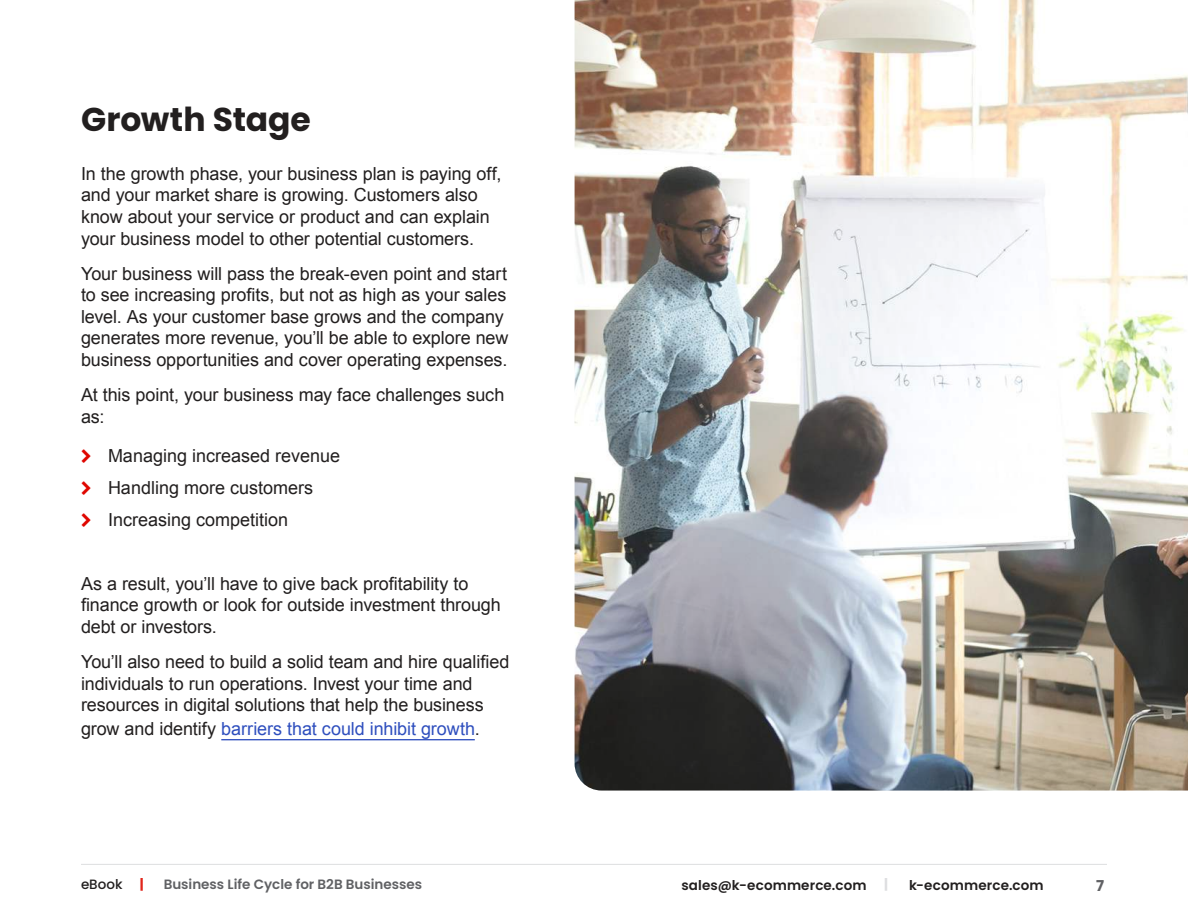
<style>
.page{position:relative;width:1188px;height:918px;background:#fff}
.page>*{position:absolute;margin:0;border:0;box-sizing:border-box;transform-origin:0 0}
.t1{font:700 33px "Poppins";letter-spacing:-.005em;color:#221f1f}
.t2{font:18px/21.6px "Arial";letter-spacing:-.005em;color:#221f1f}
.t3{font:18px "Arial";letter-spacing:-.005em;color:#2f4fbe}
.t4{font:700 15px "Poppins";color:#606164}
.t5{font:600 13.5px "Poppins";letter-spacing:.01em;color:#221f1f}
.t6{font:600 13.5px "Poppins";color:#606164}
.t7{font:500 13.5px "Poppins";color:#221f1f}
.t8{font:700 13.5px "Poppins";color:#e1251b}
.t9{font:700 13.5px "Poppins";color:#dddee0}
.s1{color:#221f1f}
</style>
<div class="page">
<hr style="left:81px;top:864px;width:1026px;height:1px;background:#dddee0">
<hr style="left:221px;top:739px;width:254px;height:1px;background:#2f4fbe">
<img style="left:575px;top:0;width:613px;height:791px">
<h1 class="t1" style="left:81px;top:100px;width:231px">Growth Stage</h1>
<p class="t2" style="left:81px;top:163px;width:422px">In the growth phase, your business plan is paying off, and your market share is growing. Customers also know about your service or product and can explain your business model to other potential customers.</p>
<p class="t2" style="left:81px;top:263px;width:429px">Your business will pass the break-even point and start to see increasing pro昀椀ts, but not as high as your sales level. As your customer base grows and the company generates more revenue, you’ll be able to explore new business opportunities and cover operating expenses.</p>
<p class="t2" style="left:81px;top:384px;width:425px">At this point, your business may face challenges such as:</p>
<p class="t2" style="left:108px;top:440px;width:234px;line-height:32.2px">Managing increased revenue<br>Handling more customers<br>Increasing competition</p>
<p class="t2" style="left:81px;top:573px;width:421px">As a result, you’ll have to give back pro昀椀tability to<br>昀椀nance growth or look for outside investment through debt or investors.</p>
<p class="t2" style="left:81px;top:651px;width:430px">You’ll also need to build a solid team and hire quali昀椀ed individuals to run operations. Invest your time and resources in digital solutions that help the business</p>
<p class="t3" style="left:81px;top:722px;width:400px"><span class="s1">grow and identify</span> barriers that could inhibit growth<span class="s1">.</span></p>
<p class="t7" style="left:81px;top:877px;width:43px">eBook</p>
<p class="t8" style="left:140px;top:878px;width:5px">|</p>
<p class="t6" style="left:164px;top:879px;width:260px">Business Life Cycle for B2B Businesses</p>
<p class="t5" style="left:681px;top:879px;width:187px">sales@k-ecommerce.com</p>
<p class="t9" style="left:884px;top:878px;width:5px">|</p>
<p class="t5" style="left:909px;top:879px;width:136px">k-ecommerce.com</p>
<p class="t4" style="left:1096px;top:877px;width:10px">7</p>
</div>
